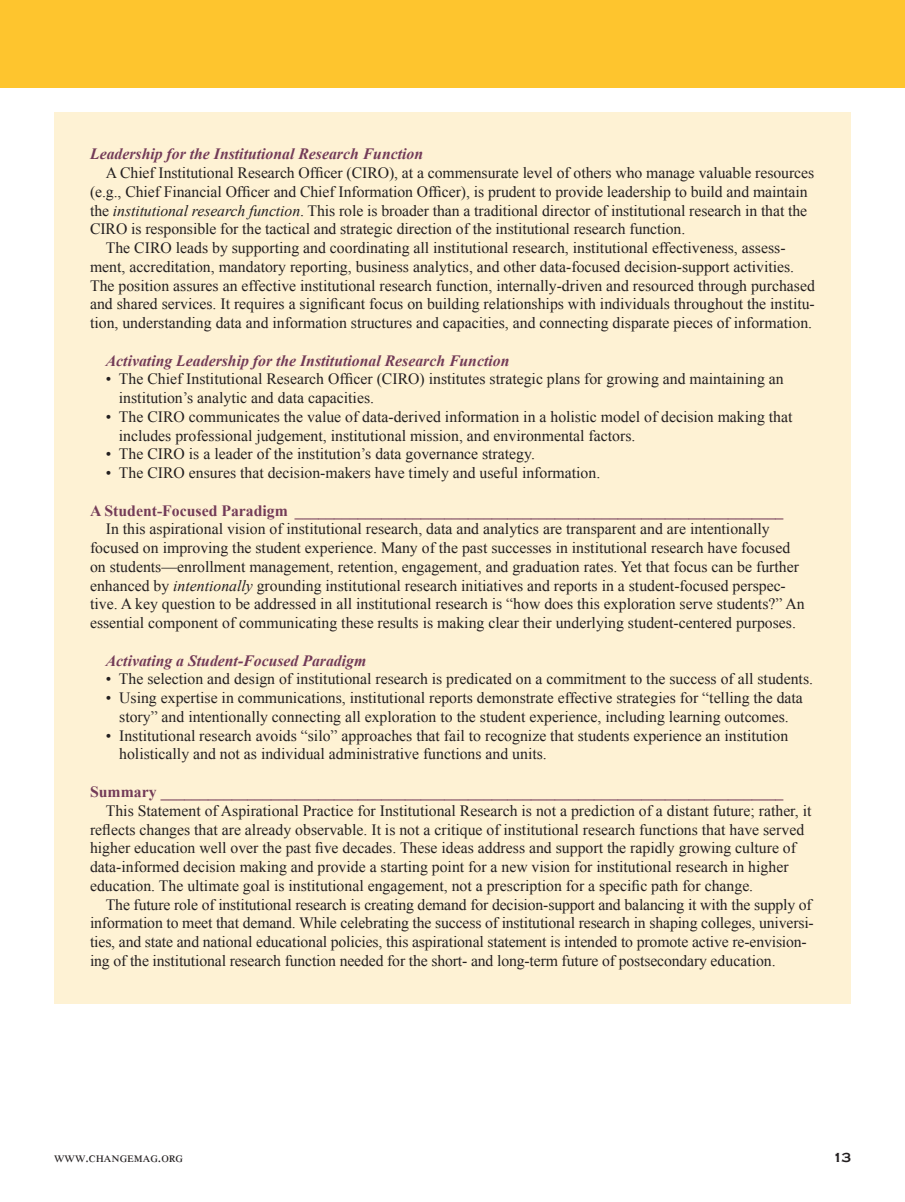
<style>
.page{position:relative;width:905px;height:1202px;background:#fff}
.page>*{position:absolute;margin:0;border:0;box-sizing:border-box;transform-origin:0 0}
.t1{font:15.75px/18.8px "Times New Roman";color:#231f20}
.t2{font:700 15.75px "Times New Roman";color:#733b58}
.t3{font:italic 700 15.75px "Times New Roman";color:#733b58}
.t4{font:13.5px "Times Ten Roman SC";color:#231f20}
.t5{font:700 13.5px "Copperplate Gothic";color:#231f20}
.s1{font-style:italic}
</style>
<div class="page">
<div style="left:54px;top:112px;width:796px;height:892px;background:#fef2d4"></div>
<div style="left:0;top:0;width:904px;height:88px;background:#fec52e"></div>
<p class="t3" style="left:90px;top:143px;width:335px">Leadership for the Institutional Research Function</p>
<p class="t1" style="left:106px;top:163px;width:709px">A Chief Institutional Research Officer (CIRO), at a commensurate level of others who manage valuable resources</p>
<p class="t1" style="left:90px;top:182px;width:719px">(e.g., Chief Financial Officer and Chief Information Officer), is prudent to provide leadership to build and maintain</p>
<p class="t1" style="left:90px;top:201px;width:718px">the <span class="s1">institutional research function</span>. This role is broader than a traditional director of institutional research in that the</p>
<p class="t1" style="left:90px;top:219px;width:596px">CIRO is responsible for the tactical and strategic direction of the institutional research function.</p>
<p class="t1" style="left:106px;top:238px;width:681px">The CIRO leads by supporting and coordinating all institutional research, institutional effectiveness, assess-</p>
<p class="t1" style="left:90px;top:257px;width:705px">ment, accreditation, mandatory reporting, business analytics, and other data-focused decision-support activities.</p>
<p class="t1" style="left:90px;top:276px;width:726px">The position assures an effective institutional research function, internally-driven and resourced through purchased</p>
<p class="t1" style="left:90px;top:294px;width:726px">and shared services. It requires a significant focus on building relationships with individuals throughout the institu-</p>
<p class="t1" style="left:90px;top:313px;width:723px">tion, understanding data and information structures and capacities, and connecting disparate pieces of information.</p>
<p class="t3" style="left:106px;top:349px;width:405px">Activating Leadership for the Institutional Research Function</p>
<p class="t1" style="left:119px;top:369px;width:666px;text-indent:-13px">• The Chief Institutional Research Officer (CIRO) institutes strategic plans for growing and maintaining an institution’s analytic and data capacities.</p>
<p class="t1" style="left:119px;top:407px;width:675px;text-indent:-13px">• The CIRO communicates the value of data-derived information in a holistic model of decision making that includes professional judgement, institutional mission, and environmental factors.</p>
<p class="t1" style="left:106px;top:444px;width:430px">• The CIRO is a leader of the institution’s data governance strategy.</p>
<p class="t1" style="left:106px;top:463px;width:496px">• The CIRO ensures that decision-makers have timely and useful information.</p>
<p class="t2" style="left:90px;top:499px;width:695px">A Student-Focused Paradigm ______________________________________________________________</p>
<p class="t1" style="left:90px;top:519px;width:716px;text-indent:16px">In this aspirational vision of institutional research, data and analytics are transparent and are intentionally focused on improving the student experience. Many of the past successes in institutional research have focused on students—enrollment management, retention, engagement, and graduation rates. Yet that focus can be further enhanced by <span class="s1">intentionally</span> grounding institutional research initiatives and reports in a student-focused perspec&shy;tive. A key question to be addressed in all institutional research is “how does this exploration serve students?” An essential component of communicating these results is making clear their underlying student-centered purposes.</p>
<p class="t3" style="left:106px;top:649px;width:262px">Activating a Student-Focused Paradigm</p>
<p class="t1" style="left:106px;top:669px;width:708px">• The selection and design of institutional research is predicated on a commitment to the success of all students.</p>
<p class="t1" style="left:106px;top:688px;width:698px;text-align:center">• Using expertise in communications, institutional reports demonstrate effective strategies for “telling the data story” and intentionally connecting all exploration to the student experience, including learning outcomes.</p>
<p class="t1" style="left:119px;top:726px;width:670px;text-indent:-13px">• Institutional research avoids “silo” approaches that fail to recognize that students experience an institution holistically and not as individual administrative functions and units.</p>
<p class="t2" style="left:90px;top:781px;width:695px">Summary _______________________________________________________________________________</p>
<p class="t1" style="left:90px;top:801px;width:723px;text-indent:16px">This Statement of Aspirational Practice for Institutional Research is not a prediction of a distant future; rather, it reflects changes that are already observable. It is not a critique of institutional research functions that have served higher education well over the past five decades. These ideas address and support the rapidly growing culture of data-informed decision making and provide a starting point for a new vision for institutional research in higher education. The ultimate goal is institutional engagement, not a prescription for a specific path for change.</p>
<p class="t1" style="left:90px;top:894px;width:725px;text-indent:16px">The future role of institutional research is creating demand for decision-support and balancing it with the supply of information to meet that demand. While celebrating the success of institutional research in shaping colleges, universi&shy;ties, and state and national educational policies, this aspirational statement is intended to promote active re-envision&shy;ing of the institutional research function needed for the short- and long-term future of postsecondary education.</p>
<p class="t4" style="left:54px;top:1149px;width:131px">www.changemag.org</p>
<p class="t5" style="left:832px;top:1150px;width:20px">13</p>
</div>
